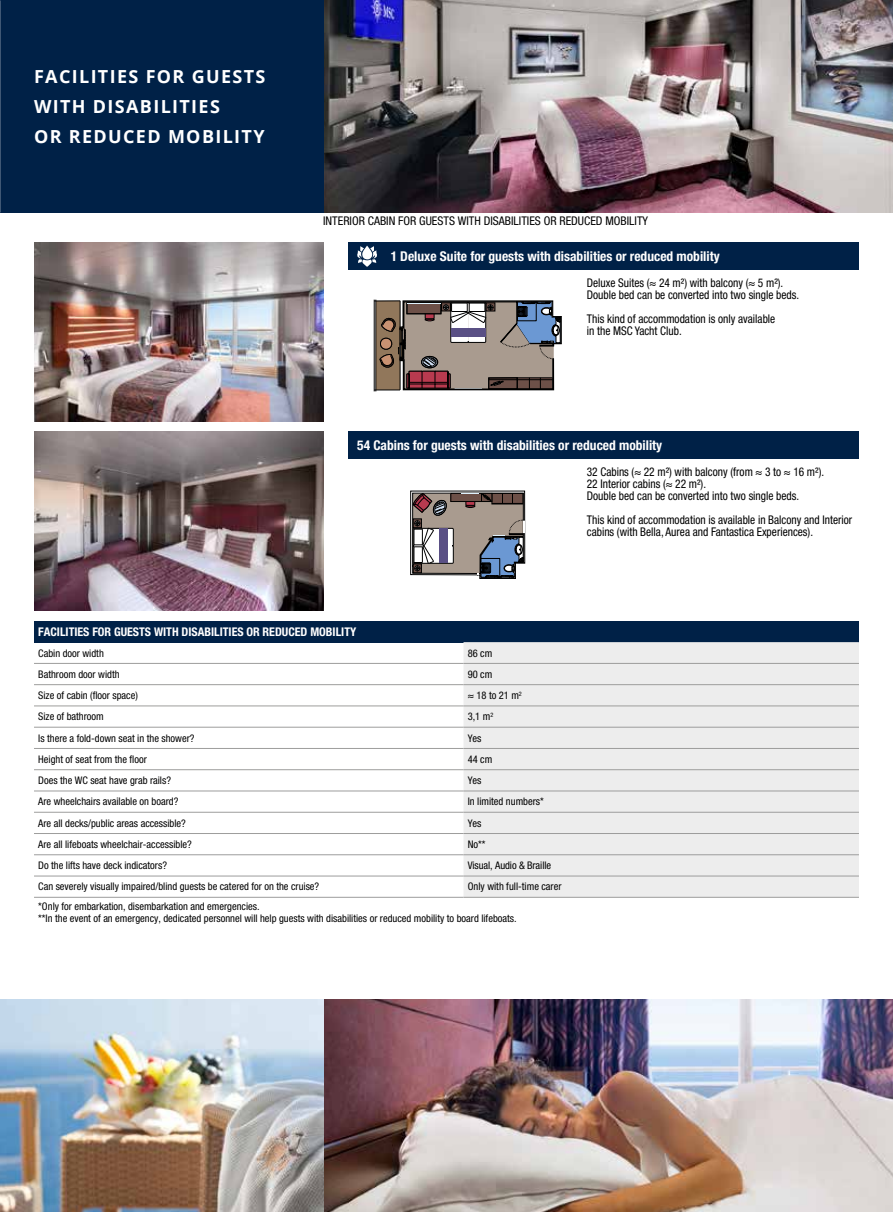
<style>
.page{position:relative;width:893px;height:1212px;background:#fff}
.page>*{position:absolute;margin:0;border:0;box-sizing:border-box;transform-origin:0 0}
.t1{font:700 18px/30px "Open Sans";letter-spacing:.075em;color:#fff}
.t2{font:700 condensed 13.5px "Helvetica Neue LT Pro";color:#fff}
.t3{font:condensed 12px/12px "Helvetica Neue LT Pro";color:#000;scale:.95 1}
.t4{font:condensed 12px "Helvetica Neue LT Pro";color:#000}
.t5{font:700 condensed 12px "Helvetica Neue LT Pro";color:#fff}
.t6{font:condensed 10.5px/12px "Helvetica Neue LT Pro";color:#000}
</style>
<div class="page">
<img style="left:323px;top:0;width:570px;height:213px">
<div style="left:0;top:0;width:323px;height:213px;background:#002147"></div>
<img style="left:0;top:0;width:1px;height:213px">
<img style="left:34px;top:432px;width:289px;height:178px">
<img style="left:34px;top:242px;width:289px;height:179px">
<div style="left:349px;top:242px;width:510px;height:28px;background:#002147"></div>
<hr style="left:376px;top:300px;width:1px;height:91px;background:#000">
<hr style="left:374px;top:300px;width:1px;height:91px;background:#000">
<svg style="left:374px;top:301px;width:188px;height:90px;background:#8c7f7b"></svg>
<div style="left:451px;top:329px;width:35px;height:8px;background:#5a5085"></div>
<div style="left:349px;top:432px;width:510px;height:27px;background:#002147"></div>
<svg style="left:410px;top:491px;width:115px;height:88px;background:#8a8586"></svg>
<div style="left:440px;top:528px;width:8px;height:35px;background:#5a5085"></div>
<img style="left:323px;top:999px;width:570px;height:213px">
<img style="left:0;top:999px;width:323px;height:213px">
<div style="left:34px;top:621px;width:825px;height:21px;background:#002147"></div>
<div style="left:463px;top:642px;width:396px;height:255px;background:#ededed"></div>
<hr style="left:34px;top:663px;width:429px;height:1px;background:#9d9d9c">
<hr style="left:463px;top:663px;width:396px;height:1px;background:#9d9d9c">
<hr style="left:34px;top:684px;width:429px;height:1px;background:#9d9d9c">
<hr style="left:463px;top:684px;width:396px;height:1px;background:#9d9d9c">
<hr style="left:34px;top:705px;width:429px;height:1px;background:#9d9d9c">
<hr style="left:463px;top:705px;width:396px;height:1px;background:#9d9d9c">
<hr style="left:34px;top:727px;width:429px;height:1px;background:#9d9d9c">
<hr style="left:463px;top:727px;width:396px;height:1px;background:#9d9d9c">
<hr style="left:34px;top:748px;width:429px;height:1px;background:#9d9d9c">
<hr style="left:463px;top:748px;width:396px;height:1px;background:#9d9d9c">
<hr style="left:34px;top:769px;width:429px;height:1px;background:#9d9d9c">
<hr style="left:463px;top:769px;width:396px;height:1px;background:#9d9d9c">
<hr style="left:34px;top:790px;width:429px;height:1px;background:#9d9d9c">
<hr style="left:463px;top:790px;width:396px;height:1px;background:#9d9d9c">
<hr style="left:34px;top:812px;width:429px;height:1px;background:#9d9d9c">
<hr style="left:463px;top:812px;width:396px;height:1px;background:#9d9d9c">
<hr style="left:34px;top:833px;width:429px;height:1px;background:#9d9d9c">
<hr style="left:463px;top:833px;width:396px;height:1px;background:#9d9d9c">
<hr style="left:34px;top:854px;width:429px;height:1px;background:#9d9d9c">
<hr style="left:463px;top:854px;width:396px;height:1px;background:#9d9d9c">
<hr style="left:34px;top:876px;width:429px;height:1px;background:#9d9d9c">
<hr style="left:463px;top:876px;width:396px;height:1px;background:#9d9d9c">
<hr style="left:34px;top:897px;width:429px;height:1px;background:#9d9d9c">
<hr style="left:463px;top:897px;width:396px;height:1px;background:#9d9d9c">
<svg style="left:357px;top:246px;width:20px;height:21px"></svg>
<h1 class="t1" style="left:34px;top:61px;width:233px">FACILITIES FOR GUESTS<br>WITH DISABILITIES<br>OR REDUCED MOBILITY</h1>
<p class="t4" style="left:323px;top:214px;width:326px">INTERIOR CABIN FOR GUESTS WITH DISABILITIES OR REDUCED MOBILITY</p>
<p class="t2" style="left:391px;top:248px;width:331px">1 Deluxe Suite for guests with disabilities or reduced mobility</p>
<p class="t3" style="left:587px;top:277px;width:225px">Deluxe Suites (≈ 24 m²) with balcony (≈ 5 m²).<br>Double bed can be converted into two single beds.</p>
<p class="t3" style="left:587px;top:313px;width:200px">This kind of accommodation is only available in the MSC Yacht Club.</p>
<p class="t2" style="left:357px;top:437px;width:307px">54 Cabins for guests with disabilities or reduced mobility</p>
<p class="t3" style="left:587px;top:466px;width:251px">32 Cabins (≈ 22 m²) with balcony (from ≈ 3 to ≈ 16 m²).<br>22 Interior cabins (≈ 22 m²).<br>Double bed can be converted into two single beds.</p>
<p class="t3" style="left:587px;top:514px;width:281px">This kind of accommodation is available in Balcony and Interior cabins (with Bella, Aurea and Fantastica Experiences).</p>
<p class="t5" style="left:38px;top:624px;width:320px">FACILITIES FOR GUESTS WITH DISABILITIES OR REDUCED MOBILITY</p>
<p class="t6" style="left:38px;top:647px;width:67px">Cabin door width</p>
<p class="t6" style="left:468px;top:647px;width:26px">86 cm</p>
<p class="t6" style="left:38px;top:668px;width:83px">Bathroom door width</p>
<p class="t6" style="left:468px;top:668px;width:26px">90 cm</p>
<p class="t6" style="left:38px;top:689px;width:101px">Size of cabin (floor space)</p>
<p class="t6" style="left:468px;top:689px;width:56px">≈ 18 to 21 m<sup>2</sup></p>
<p class="t6" style="left:38px;top:710px;width:67px">Size of bathroom</p>
<p class="t6" style="left:468px;top:710px;width:27px">3,1 m<sup>2</sup></p>
<p class="t6" style="left:38px;top:732px;width:158px">Is there a fold-down seat in the shower?</p>
<p class="t6" style="left:468px;top:732px;width:15px">Yes</p>
<p class="t6" style="left:38px;top:753px;width:110px">Height of seat from the floor</p>
<p class="t6" style="left:468px;top:753px;width:26px">44 cm</p>
<p class="t6" style="left:38px;top:774px;width:134px">Does the WC seat have grab rails?</p>
<p class="t6" style="left:468px;top:774px;width:15px">Yes</p>
<p class="t6" style="left:38px;top:795px;width:142px">Are wheelchairs available on board?</p>
<p class="t6" style="left:468px;top:795px;width:78px">In limited numbers*</p>
<p class="t6" style="left:38px;top:817px;width:149px">Are all decks/public areas accessible?</p>
<p class="t6" style="left:468px;top:817px;width:15px">Yes</p>
<p class="t6" style="left:38px;top:838px;width:155px">Are all lifeboats wheelchair-accessible?</p>
<p class="t6" style="left:468px;top:838px;width:19px">No**</p>
<p class="t6" style="left:38px;top:859px;width:130px">Do the lifts have deck indicators?</p>
<p class="t6" style="left:468px;top:859px;width:85px">Visual, Audio &amp; Braille</p>
<p class="t6" style="left:38px;top:881px;width:283px">Can severely visually impaired/blind guests be catered for on the cruise?</p>
<p class="t6" style="left:468px;top:881px;width:95px">Only with full-time carer</p>
<p class="t6" style="left:38px;top:900px;width:480px">*Only for embarkation, disembarkation and emergencies.<br>**In the event of an emergency, dedicated personnel will help guests with disabilities or reduced mobility to board lifeboats.</p>
</div>
